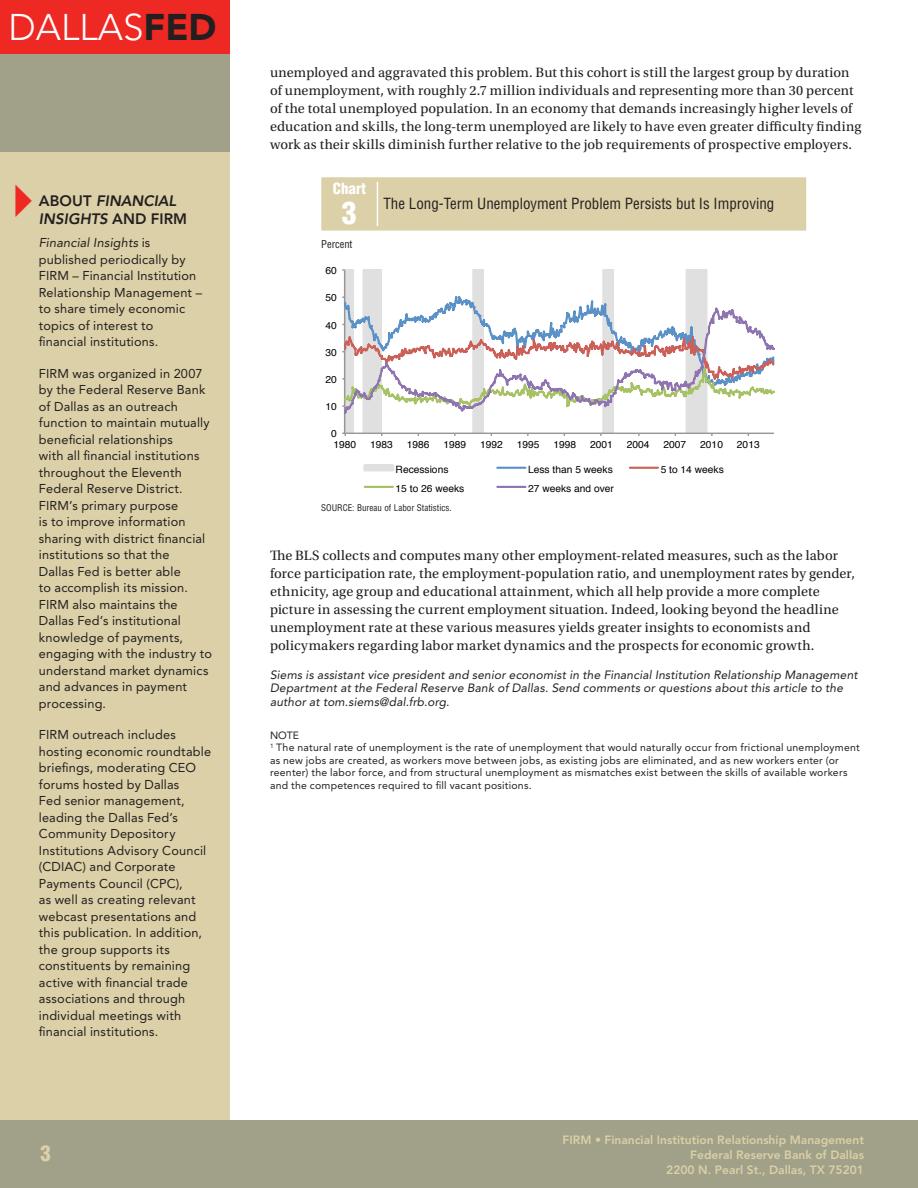
<style>
.page{position:relative;width:918px;height:1188px;background:#fff}
.page>*{position:absolute;margin:0;border:0;box-sizing:border-box;transform-origin:0 0}
.t1{font:300 36.75px "Avenir LT Std";color:#fff}
.Chart{font:900 condensed 30px "Helvetica LT Std";color:#fff}
.t2{font:900 condensed 21px "Helvetica LT Std";color:#dbd0a7}
.ChartTitle{font:condensed 15px "Helvetica LT Std";color:#231f20}
.CalendarHead{font:italic 800 15px/18px "Avenir LT Std";color:#231f20}
.Chart_word{font:900 condensed 15px "Helvetica LT Std";color:#fff}
.TEXT_BODY{font:14.25px/18px "Utopia Std";letter-spacing:.01em;color:#231f20}
.TEXT_Sidebar{font:12.75px/16.5px "Avenir LT Std";letter-spacing:.015em;color:#231f20}
.TEXT_BODY-2{font:italic 12px/13.5px "Avenir LT Std";letter-spacing:.015em;color:#231f20}
.t3{font:800 12px/15px "Avenir LT Std";color:#dbd0a7;text-align:right}
.TEXT_BODY-3{font:10.5px/12.6px "Avenir LT Std";letter-spacing:.02em;color:#231f20}
.ChartAxis{font:condensed 10.5px "Helvetica LT Std";color:#231f20}
.Endnote_text{font:10.5px "Avenir LT Std";color:#231f20}
.t4{font:10.05px "Helvetica";color:#000}
.Source{font:condensed 9px "Helvetica LT Std";color:#231f20}
.s1{font-weight:900;color:#231f20}
.s2{font-style:normal}
.s3{font-style:italic}
</style>
<div class="page">
<div style="left:0;top:0;width:230px;height:1187px;background:#dbd0a7"></div>
<div style="left:0;top:0;width:230px;height:151px;background:#a1a089"></div>
<div style="left:0;top:0;width:230px;height:54px;background:#ee2823"></div>
<div style="left:0;top:1120px;width:918px;height:68px;background:#a1a089"></div>
<div style="left:321px;top:177px;width:485px;height:54px;background:#dbd0a7"></div>
<hr style="left:377px;top:182px;width:1px;height:44px;background:#fff">
<svg style="left:342px;top:269px;width:432px;height:167px"></svg>
<svg style="left:344px;top:306px;width:431px;height:109px"></svg>
<div style="left:363px;top:464px;width:31px;height:7px;border:3px solid #e0e0e0"></div>
<hr style="left:497px;top:467px;width:28px;height:2px;background:#5a91c7">
<hr style="left:630px;top:467px;width:28px;height:2px;background:#cb6059">
<hr style="left:365px;top:486px;width:28px;height:2px;background:#a7c265">
<hr style="left:497px;top:486px;width:28px;height:2px;background:#8f75af">
<h1 class="t1" style="left:9px;top:6px;width:210px">DALLAS<span class="s1">FED</span></h1>
<p class="CalendarHead" style="left:39px;top:192px;width:150px"><span class="s2">ABOUT</span> FINANCIAL<br>INSIGHTS <span class="s2">AND FIRM</span></p>
<p class="TEXT_Sidebar" style="left:39px;top:235px;width:165px"><span class="s3">Financial Insights</span> is published periodically by<br>FIRM – Financial Institution<br>Relationship Management – to share timely economic topics of interest to financial institutions.</p>
<p class="TEXT_Sidebar" style="left:39px;top:365px;width:175px">FIRM was organized in 2007 by the Federal Reserve Bank of Dallas as an outreach function to maintain mutually beneficial relationships<br>with all financial institutions throughout the Eleventh<br>Federal Reserve District.<br>FIRM’s primary purpose<br>is to improve information sharing with district financial institutions so that the<br>Dallas Fed is better able<br>to accomplish its mission.<br>FIRM also maintains the<br>Dallas Fed’s institutional knowledge of payments, engaging with the industry to understand market dynamics and advances in payment processing.</p>
<p class="TEXT_Sidebar" style="left:39px;top:727px;width:174px">FIRM outreach includes hosting economic roundtable briefings, moderating CEO forums hosted by Dallas<br>Fed senior management, leading the Dallas Fed’s<br>Community Depository<br>Institutions Advisory Council (CDIAC) and Corporate<br>Payments Council (CPC),<br>as well as creating relevant webcast presentations and this publication. In addition, the group supports its constituents by remaining active with financial trade associations and through individual meetings with financial institutions.</p>
<h3 class="t2" style="left:41px;top:1140px;width:12px">3</h3>
<p class="TEXT_BODY" style="left:270px;top:64px;width:593px">unemployed and aggravated this problem. But this cohort is still the largest group by duration of unemployment, with roughly 2.7 million individuals and representing more than 30 percent of the total unemployed population. In an economy that demands increasingly higher levels of education and skills, the long-term unemployed are likely to have even greater difficulty finding work as their skills diminish further relative to the job requirements of prospective employers.</p>
<p class="Chart_word" style="left:333px;top:179px;width:35px">Chart</p>
<p class="Chart" style="left:342px;top:194px;width:16px">3</p>
<p class="ChartTitle" style="left:383px;top:194px;width:392px">The Long-Term Unemployment Problem Persists but Is Improving</p>
<p class="ChartAxis" style="left:321px;top:238px;width:33px">Percent</p>
<p class="t4" style="left:326px;top:263px;width:13px">60</p>
<p class="t4" style="left:326px;top:290px;width:13px">50</p>
<p class="t4" style="left:326px;top:317px;width:13px">40</p>
<p class="t4" style="left:326px;top:345px;width:13px">30</p>
<p class="t4" style="left:326px;top:372px;width:13px">20</p>
<p class="t4" style="left:326px;top:399px;width:13px">10</p>
<p class="t4" style="left:331px;top:426px;width:7px">0</p>
<p class="t4" style="left:333px;top:437px;width:24px">1980</p>
<p class="t4" style="left:370px;top:437px;width:24px">1983</p>
<p class="t4" style="left:407px;top:437px;width:24px">1986</p>
<p class="t4" style="left:443px;top:437px;width:24px">1989</p>
<p class="t4" style="left:480px;top:437px;width:24px">1992</p>
<p class="t4" style="left:517px;top:437px;width:24px">1995</p>
<p class="t4" style="left:554px;top:437px;width:24px">1998</p>
<p class="t4" style="left:590px;top:437px;width:24px">2001</p>
<p class="t4" style="left:627px;top:437px;width:24px">2004</p>
<p class="t4" style="left:664px;top:437px;width:24px">2007</p>
<p class="t4" style="left:700px;top:437px;width:24px">2010</p>
<p class="t4" style="left:737px;top:437px;width:24px">2013</p>
<p class="t4" style="left:396px;top:461px;width:54px">Recessions</p>
<p class="t4" style="left:528px;top:461px;width:86px">Less than 5 weeks</p>
<p class="t4" style="left:661px;top:461px;width:65px">5 to 14 weeks</p>
<p class="t4" style="left:396px;top:481px;width:70px">15 to 26 weeks</p>
<p class="t4" style="left:528px;top:481px;width:87px">27 weeks and over</p>
<p class="Source" style="left:321px;top:502px;width:132px">SOURCE: Bureau of Labor Statistics.</p>
<p class="TEXT_BODY" style="left:270px;top:547px;width:587px">The BLS collects and computes many other employment-related measures, such as the labor force participation rate, the employment-population ratio, and unemployment rates by gender, ethnicity, age group and educational attainment, which all help provide a more complete picture in assessing the current employment situation. Indeed, looking beyond the headline unemployment rate at these various measures yields greater insights to economists and policymakers regarding labor market dynamics and the prospects for economic growth.</p>
<p class="TEXT_BODY-2" style="left:270px;top:668px;width:589px">Siems is assistant vice president and senior economist in the Financial Institution Relationship Management<br>Department at the Federal Reserve Bank of Dallas. Send comments or questions about this article to the author at tom.siems@dal.frb.org.</p>
<p class="Endnote_text" style="left:270px;top:729px;width:31px">NOTE</p>
<p class="TEXT_BODY-3" style="left:270px;top:741px;width:591px"><sup>1</sup> The natural rate of unemployment is the rate of unemployment that would naturally occur from frictional unemployment as new jobs are created, as workers move between jobs, as existing jobs are eliminated, and as new workers enter (or reenter) the labor force, and from structural unemployment as mismatches exist between the skills of available workers and the competences required to fill vacant positions.</p>
<p class="t3" style="left:563px;top:1133px;width:303px">FIRM • Financial Institution Relationship Management<br>Federal Reserve Bank of Dallas<br>2200 N. Pearl St., Dallas, TX 75201</p>
</div>
